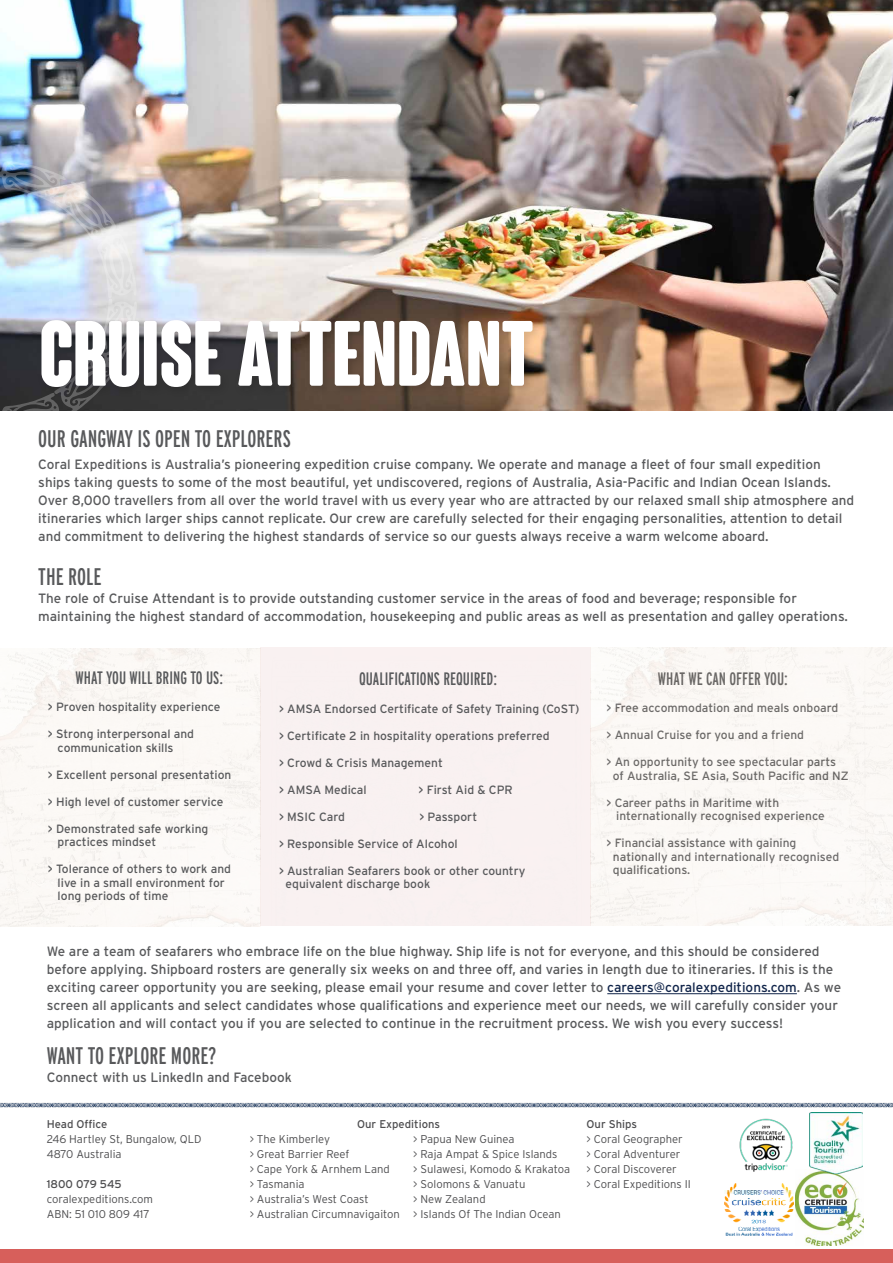
<style>
.page{position:relative;width:893px;height:1263px;background:#fff}
.page>*{position:absolute;margin:0;border:0;box-sizing:border-box;transform-origin:0 0}
.t1{font:700 condensed 90px "Coluna Rounded";color:#fff}
.t2{font:extra-condensed 24px "Interstate";color:#58595b}
.t3{font:extra-condensed 18px "Interstate";color:#58595b}
.t4{font:13.5px/18px "Interstate";color:#58595b}
.t5{font:12px/13.5px "Interstate";color:#58595b}
.t6{font:300 11.25px/15px "Interstate";color:#4d4d4f}
.t7{font:11.25px "Interstate";color:#4d4d4f}
.s1{color:#11254a}
</style>
<div class="page">
<div style="left:0;top:647px;width:893px;height:279px;background:#faf7f4"></div>
<img style="left:0;top:0;width:893px;height:410px">
<img style="left:0;top:161px;width:137px;height:249px">
<div style="left:36px;top:315px;width:508px;height:83px;background:#000;opacity:.15"></div>
<img style="left:795px;top:1173px;width:68px;height:73px">
<img style="left:809px;top:1112px;width:53px;height:61px">
<img style="left:739px;top:1118px;width:66px;height:57px">
<img style="left:724px;top:1183px;width:70px;height:53px">
<div style="left:0;top:1250px;width:893px;height:13px;background:#d75f5b"></div>
<img style="left:0;top:1102px;width:893px;height:6px">
<hr style="left:607px;top:993px;width:190px;height:1px;background:#11254a">
<h1 class="t1" style="left:40px;top:305px;width:495px">CRUISE ATTENDANT</h1>
<h2 class="t2" style="left:38px;top:423px;width:254px">OUR GANGWAY IS OPEN TO EXPLORERS</h2>
<p class="t4" style="left:38px;top:455px;width:817px">Coral Expeditions is Australia’s pioneering expedition cruise company. We operate and manage a fleet of four small expedition ships taking guests to some of the most beautiful, yet undiscovered, regions of Australia, Asia-Pacific and Indian Ocean Islands.<br>Over 8,000 travellers from all over the world travel with us every year who are attracted by our relaxed small ship atmosphere and itineraries which larger ships cannot replicate. Our crew are carefully selected for their engaging personalities, attention to detail and commitment to delivering the highest standards of service so our guests always receive a warm welcome aboard.</p>
<h2 class="t2" style="left:38px;top:562px;width:65px">THE ROLE</h2>
<p class="t4" style="left:38px;top:589px;width:811px">The role of Cruise Attendant is to provide outstanding customer service in the areas of food and beverage; responsible for maintaining the highest standard of accommodation, housekeeping and public areas as well as presentation and galley operations.</p>
<h3 class="t3" style="left:76px;top:667px;width:149px">WHAT YOU WILL BRING TO US:</h3>
<p class="t5" style="left:48px;top:700px;width:174px">&gt; Proven hospitality experience</p>
<p class="t5" style="left:58px;top:727px;width:138px;text-indent:-10px">&gt; Strong interpersonal and communication skills</p>
<p class="t5" style="left:48px;top:768px;width:185px">&gt; Excellent personal presentation</p>
<p class="t5" style="left:48px;top:795px;width:177px">&gt; High level of customer service</p>
<p class="t5" style="left:58px;top:822px;width:152px;text-indent:-10px">&gt; Demonstrated safe working practices mindset</p>
<p class="t5" style="left:58px;top:862px;width:175px;text-indent:-10px">&gt; Tolerance of others to work and live in a small environment for long periods of time</p>
<h3 class="t3" style="left:359px;top:668px;width:139px">QUALIFICATIONS REQUIRED:</h3>
<p class="t5" style="left:279px;top:701px;width:302px">&gt; AMSA Endorsed Certificate of Safety Training (CoST)</p>
<p class="t5" style="left:279px;top:728px;width:272px">&gt; Certificate 2 in hospitality operations preferred</p>
<p class="t5" style="left:279px;top:755px;width:165px">&gt; Crowd &amp; Crisis Management</p>
<p class="t5" style="left:279px;top:782px;width:89px">&gt; AMSA Medical</p>
<p class="t5" style="left:418px;top:782px;width:96px">&gt; First Aid &amp; CPR</p>
<p class="t5" style="left:279px;top:809px;width:67px">&gt; MSIC Card</p>
<p class="t5" style="left:419px;top:809px;width:59px">&gt; Passport</p>
<p class="t5" style="left:279px;top:836px;width:180px">&gt; Responsible Service of Alcohol</p>
<p class="t5" style="left:285px;top:863px;width:241px;text-indent:-6px">&gt; Australian Seafarers book or other country equivalent discharge book</p>
<h3 class="t3" style="left:658px;top:668px;width:131px">WHAT WE CAN OFFER YOU:</h3>
<p class="t5" style="left:606px;top:701px;width:233px">&gt; Free accommodation and meals onboard</p>
<p class="t5" style="left:606px;top:728px;width:199px">&gt; Annual Cruise for you and a friend</p>
<p class="t5" style="left:613px;top:755px;width:237px;text-indent:-6px">&gt; An opportunity to see spectacular parts of Australia, SE Asia, South Pacific and NZ</p>
<p class="t5" style="left:616px;top:796px;width:210px;text-indent:-10px">&gt; Career paths in Maritime with internationally recognised experience</p>
<p class="t5" style="left:613px;top:836px;width:228px;text-indent:-6px">&gt; Financial assistance with gaining nationally and internationally recognised qualifications.</p>
<p class="t4" style="left:47px;top:942px;width:796px">We are a team of seafarers who embrace life on the blue highway. Ship life is not for everyone, and this should be considered before applying. Shipboard rosters are generally six weeks on and three off, and varies in length due to itineraries. If this is the exciting career opportunity you are seeking, please email your resume and cover letter to <span class="s1">careers@coralexpeditions.com</span>. As we screen all applicants and select candidates whose qualifications and experience meet our needs, we will carefully consider your application and will contact you if you are selected to continue in the recruitment process. We wish you every success!</p>
<h2 class="t2" style="left:47px;top:1041px;width:171px">WANT TO EXPLORE MORE?</h2>
<p class="t4" style="left:47px;top:1068px;width:247px">Connect with us LinkedIn and Facebook</p>
<p class="t7" style="left:47px;top:1117px;width:62px">Head Office</p>
<p class="t6" style="left:47px;top:1131px;width:156px">246 Hartley St, Bungalow, QLD<br>4870 Australia</p>
<p class="t7" style="left:47px;top:1177px;width:76px">1800 079 545</p>
<p class="t6" style="left:47px;top:1191px;width:108px">coralexpeditions.com<br>ABN: 51 010 809 417</p>
<p class="t7" style="left:357px;top:1117px;width:85px">Our Expeditions</p>
<p class="t6" style="left:413px;top:1131px;width:158px">&gt; Papua New Guinea<br>&gt; Raja Ampat &amp; Spice Islands<br>&gt; Sulawesi, Komodo &amp; Krakatoa &gt; Solomons &amp; Vanuatu<br>&gt; New Zealand<br>&gt; Islands Of The Indian Ocean</p>
<p class="t6" style="left:250px;top:1131px;width:152px">&gt; The Kimberley<br>&gt; Great Barrier Reef<br>&gt; Cape York &amp; Arnhem Land<br>&gt; Tasmania<br>&gt; Australia’s West Coast<br>&gt; Australian Circumnavigaiton</p>
<p class="t7" style="left:587px;top:1117px;width:52px">Our Ships</p>
<p class="t6" style="left:587px;top:1132px;width:106px">&gt; Coral Geographer<br>&gt; Coral Adventurer<br>&gt; Coral Discoverer<br>&gt; Coral Expeditions II</p>
</div>
